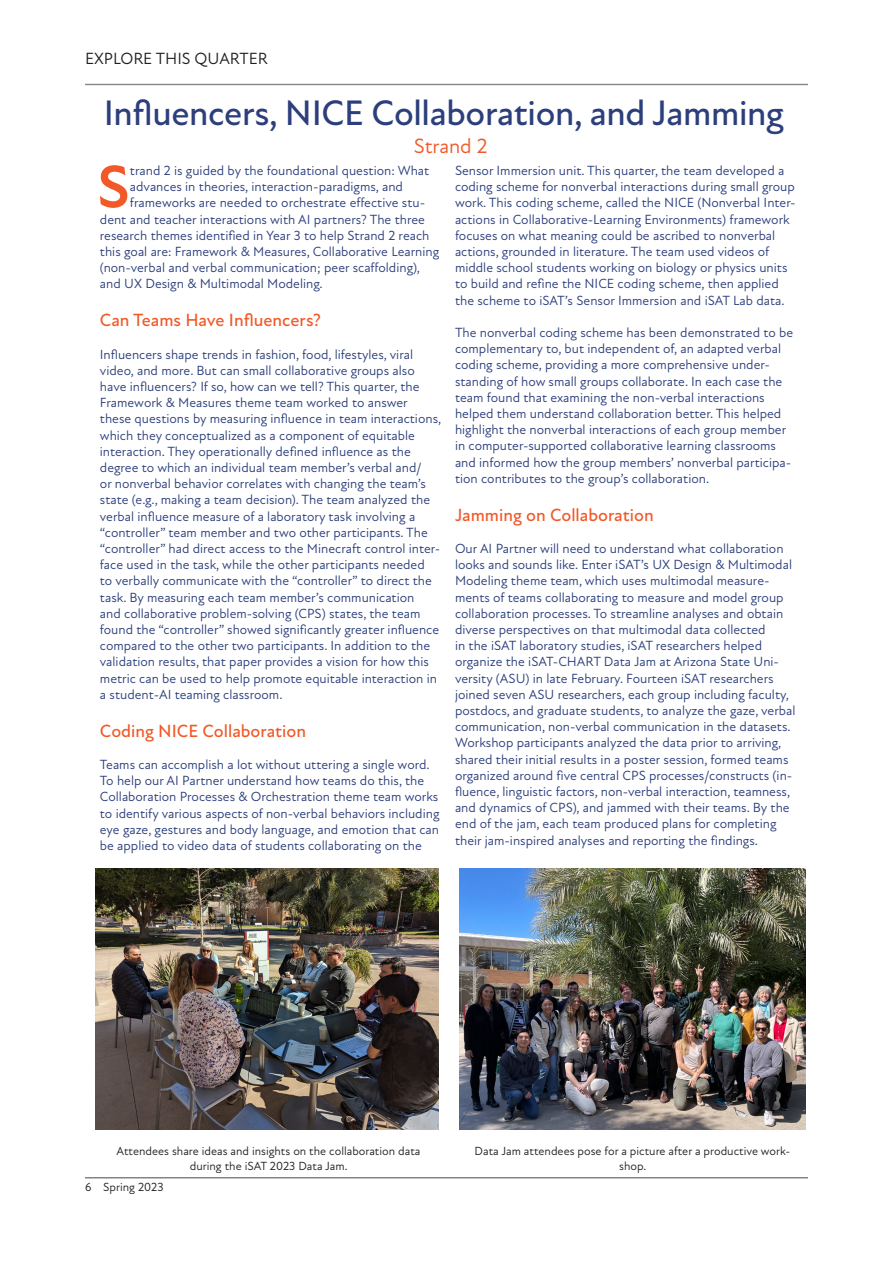
<style>
.page{position:relative;width:893px;height:1263px;background:#fff}
.page>*{position:absolute;margin:0;border:0;box-sizing:border-box;transform-origin:0 0}
.Dropcap{font:700 61.2px "New Atten";color:#f15929}
.Headline{font:500 36px "New Atten";letter-spacing:-.01em;color:#2c3f7c}
.Intro{font:21px "New Atten";letter-spacing:-.005em;color:#f15929}
.Subheadings{font:500 18px "New Atten";color:#f15929}
.t1{font:16.5px "New Atten";color:#231f20}
.Copy{font:13.5px/16.2px "New Atten";color:#2c3f7c}
.Dropcap-2{font:13.5px "New Atten";color:#2c3f7c}
.Sidebar{font:12px/14.4px "New Atten";color:#231f20;text-align:center}
</style>
<div class="page">
<hr style="left:85px;top:1177px;width:723px;height:1px;background:#808183">
<hr style="left:85px;top:84px;width:723px;height:1px;background:#808183">
<img style="left:460px;top:868px;width:345px;height:262px">
<img style="left:96px;top:868px;width:342px;height:262px">
<p class="t1" style="left:85px;top:49px;width:184px">EXPLORE THIS QUARTER</p>
<p class="Headline" style="left:104px;top:92px;width:682px">Influencers, NICE Collaboration, and Jamming</p>
<p class="Intro" style="left:414px;top:134px;width:75px">Strand 2</p>
<p class="Dropcap" style="left:97px;top:151px;width:34px">S</p>
<p class="Dropcap-2" style="left:130px;top:162px;width:301px">trand 2 is guided by the foundational question: What</p>
<p class="Copy" style="left:455px;top:162px;width:342px">Sensor Immersion unit. This quarter, the team developed a coding scheme for nonverbal interactions during small group work. This coding scheme, called the NICE (Nonverbal Inter&shy;actions in Collaborative-Learning Environments) framework focuses on what meaning could be ascribed to nonverbal actions, grounded in literature. The team used videos of middle school students working on biology or physics units to build and refine the NICE coding scheme, then applied the scheme to iSAT’s Sensor Immersion and iSAT Lab data.</p>
<p class="Copy" style="left:455px;top:324px;width:340px">The nonverbal coding scheme has been demonstrated to be complementary to, but independent of, an adapted verbal coding scheme, providing a more comprehensive under&shy;standing of how small groups collaborate. In each case the team found that examining the non-verbal interactions helped them understand collaboration better. This helped highlight the nonverbal interactions of each group member in computer-supported collaborative learning classrooms and informed how the group members’ nonverbal participa&shy;tion contributes to the group’s collaboration.</p>
<p class="Subheadings" style="left:455px;top:504px;width:200px">Jamming on Collaboration</p>
<p class="Copy" style="left:455px;top:540px;width:342px">Our AI Partner will need to understand what collaboration looks and sounds like. Enter iSAT’s UX Design &amp; Multimodal Modeling theme team, which uses multimodal measure&shy;ments of teams collaborating to measure and model group collaboration processes. To streamline analyses and obtain diverse perspectives on that multimodal data collected<br>in the iSAT laboratory studies, iSAT researchers helped organize the iSAT-CHART Data Jam at Arizona State Uni&shy;versity (ASU) in late February. Fourteen iSAT researchers joined seven ASU researchers, each group including faculty, postdocs, and graduate students, to analyze the gaze, verbal communication, non-verbal communication in the datasets.<br>Workshop participants analyzed the data prior to arriving, shared their initial results in a poster session, formed teams organized around five central CPS processes/constructs (in&shy;fluence, linguistic factors, non-verbal interaction, teamness, and dynamics of CPS), and jammed with their teams. By the end of the jam, each team produced plans for completing their jam-inspired analyses and reporting the findings.</p>
<p class="Dropcap-2" style="left:130px;top:179px;width:275px">advances in theories, interaction-paradigms, and</p>
<p class="Dropcap-2" style="left:130px;top:195px;width:297px">frameworks are needed to orchestrate effective stu-</p>
<p class="Dropcap-2" style="left:100px;top:211px;width:327px">dent and teacher interactions with AI partners? The three</p>
<p class="Dropcap-2" style="left:100px;top:227px;width:331px">research themes identified in Year 3 to help Strand 2 reach</p>
<p class="Dropcap-2" style="left:100px;top:243px;width:341px">this goal are: Framework &amp; Measures, Collaborative Learning</p>
<p class="Dropcap-2" style="left:100px;top:260px;width:322px">(non-verbal and verbal communication; peer scaffolding),</p>
<p class="Dropcap-2" style="left:100px;top:276px;width:224px">and UX Design &amp; Multimodal Modeling.</p>
<p class="Subheadings" style="left:100px;top:309px;width:223px">Can Teams Have Influencers?</p>
<p class="Copy" style="left:100px;top:346px;width:343px">Influencers shape trends in fashion, food, lifestyles, viral video, and more. But can small collaborative groups also have influencers? If so, how can we tell? This quarter, the Framework &amp; Measures theme team worked to answer these questions by measuring influence in team interactions, which they conceptualized as a component of equitable interaction. They operationally defined influence as the degree to which an individual team member’s verbal and/<br>or nonverbal behavior correlates with changing the team’s state (e.g., making a team decision). The team analyzed the verbal influence measure of a laboratory task involving a “controller” team member and two other participants. The “controller” had direct access to the Minecraft control inter&shy;face used in the task, while the other participants needed<br>to verbally communicate with the “controller” to direct the task. By measuring each team member’s communication<br>and collaborative problem-solving (CPS) states, the team found the “controller” showed significantly greater influence compared to the other two participants. In addition to the validation results, that paper provides a vision for how this metric can be used to help promote equitable interaction in a student-AI teaming classroom.</p>
<p class="Subheadings" style="left:100px;top:720px;width:208px">Coding NICE Collaboration</p>
<p class="Copy" style="left:100px;top:756px;width:341px">Teams can accomplish a lot without uttering a single word.<br>To help our AI Partner understand how teams do this, the Collaboration Processes &amp; Orchestration theme team works to identify various aspects of non-verbal behaviors including eye gaze, gestures and body language, and emotion that can be applied to video data of students collaborating on the</p>
<p class="Sidebar" style="left:117px;top:1144px;width:305px">Attendees share ideas and insights on the collaboration data during the iSAT 2023 Data Jam.</p>
<p class="Sidebar" style="left:85px;top:1180px;width:80px">6 Spring 2023</p>
<p class="Sidebar" style="left:475px;top:1144px;width:317px">Data Jam attendees pose for a picture after a productive work&shy;shop.</p>
</div>
